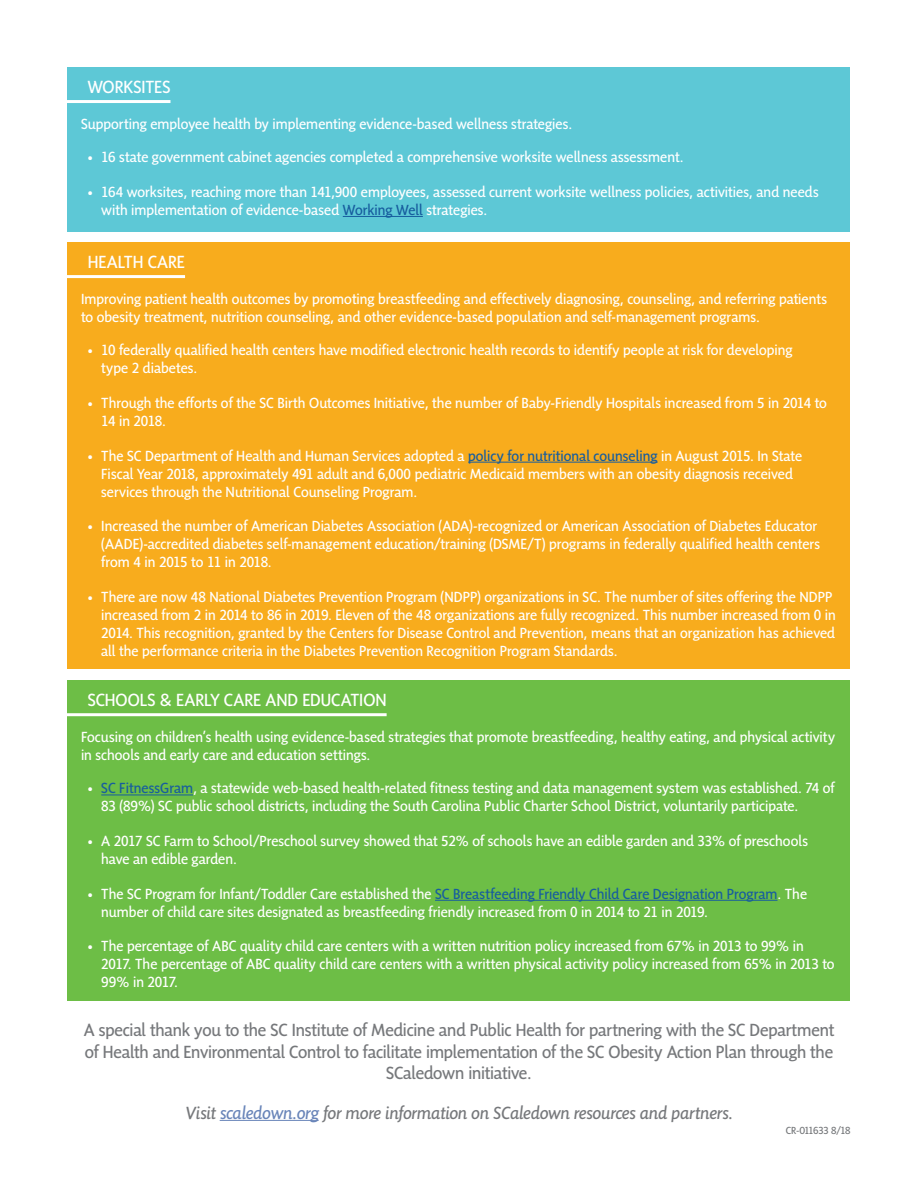
<style>
.page{position:relative;width:918px;height:1188px;background:#fff}
.page>*{position:absolute;margin:0;border:0;box-sizing:border-box;transform-origin:0 0}
.t1{font:18px/21.6px "Sensibility";letter-spacing:-.01em;color:#76787b;text-align:center}
.t2{font:italic 18px "Sensibility";letter-spacing:-.01em;color:#76787b}
.t3{font:18px "Sensibility";color:#fff}
.t4{font:15px/18px "Sensibility";color:#fff}
.t5{font:10.5px "Sensibility";color:#76787b}
.s1{color:#175d9e}
.s2{color:#6985b9}
</style>
<div class="page">
<div style="left:68px;top:681px;width:782px;height:320px;background:#6dbe46"></div>
<hr style="left:61px;top:713px;width:326px;height:3px;background:#fff">
<hr style="left:101px;top:795px;width:92px;height:1px;background:#175d9e">
<hr style="left:435px;top:900px;width:343px;height:1px;background:#175d9e">
<div style="left:68px;top:243px;width:782px;height:426px;background:#f8ac1d"></div>
<hr style="left:61px;top:275px;width:124px;height:3px;background:#fff">
<hr style="left:468px;top:462px;width:190px;height:1px;background:#175d9e">
<hr style="left:220px;top:1120px;width:99px;height:1px;background:#6985b9">
<div style="left:68px;top:68px;width:782px;height:164px;background:#5dc8d6"></div>
<hr style="left:61px;top:100px;width:109px;height:3px;background:#fff">
<hr style="left:343px;top:216px;width:80px;height:1px;background:#175d9e">
<p class="t3" style="left:88px;top:77px;width:84px">WORKSITES</p>
<p class="t4" style="left:81px;top:115px;width:493px">Supporting employee health by implementing evidence-based wellness strategies.</p>
<p class="t4" style="left:88px;top:148px;width:597px">• 16 state government cabinet agencies completed a comprehensive worksite wellness assessment.</p>
<p class="t4" style="left:101px;top:182px;width:719px;text-indent:-14px">• 164 worksites, reaching more than 141,900 employees, assessed current worksite wellness policies, activities, and needs with implementation of evidence-based <span class="s1">Working Well</span> strategies.</p>
<p class="t3" style="left:88px;top:252px;width:99px">HEALTH CARE</p>
<p class="t4" style="left:81px;top:290px;width:748px">Improving patient health outcomes by promoting breastfeeding and effectively diagnosing, counseling, and referring patients to obesity treatment, nutrition counseling, and other evidence-based population and self-management programs.</p>
<p class="t4" style="left:101px;top:341px;width:693px;text-indent:-14px">• 10 federally qualified health centers have modified electronic health records to identify people at risk for developing type 2 diabetes.</p>
<p class="t4" style="left:101px;top:394px;width:727px;text-indent:-14px">• Through the efforts of the SC Birth Outcomes Initiative, the number of Baby-Friendly Hospitals increased from 5 in 2014 to<br>14 in 2018.</p>
<p class="t4" style="left:101px;top:446px;width:702px;text-indent:-14px">• The SC Department of Health and Human Services adopted a <span class="s1">policy for nutritional counseling</span> in August 2015. In State<br>Fiscal Year 2018, approximately 491 adult and 6,000 pediatric Medicaid members with an obesity diagnosis received services through the Nutritional Counseling Program.</p>
<p class="t4" style="left:101px;top:517px;width:720px;text-indent:-14px">• Increased the number of American Diabetes Association (ADA)-recognized or American Association of Diabetes Educator (AADE)-accredited diabetes self-management education/training (DSME/T) programs in federally qualified health centers from 4 in 2015 to 11 in 2018.</p>
<p class="t4" style="left:101px;top:587px;width:736px;text-indent:-14px">• There are now 48 National Diabetes Prevention Program (NDPP) organizations in SC. The number of sites offering the NDPP increased from 2 in 2014 to 86 in 2019. Eleven of the 48 organizations are fully recognized. This number increased from 0 in 2014. This recognition, granted by the Centers for Disease Control and Prevention, means that an organization has achieved all the performance criteria in the Diabetes Prevention Recognition Program Standards.</p>
<p class="t3" style="left:88px;top:690px;width:300px">SCHOOLS &amp; EARLY CARE AND EDUCATION</p>
<p class="t4" style="left:81px;top:728px;width:756px">Focusing on children’s health using evidence-based strategies that promote breastfeeding, healthy eating, and physical activity in schools and early care and education settings.</p>
<p class="t4" style="left:101px;top:779px;width:735px;text-indent:-14px">• <span class="s1">SC FitnessGram</span>, a statewide web-based health-related fitness testing and data management system was established. 74 of<br>83 (89%) SC public school districts, including the South Carolina Public Charter School District, voluntarily participate.</p>
<p class="t4" style="left:101px;top:832px;width:708px;text-indent:-14px">• A 2017 SC Farm to School/Preschool survey showed that 52% of schools have an edible garden and 33% of preschools have an edible garden.</p>
<p class="t4" style="left:101px;top:884px;width:707px;text-indent:-13px">• The SC Program for Infant/Toddler Care established the <span class="s1">SC Breastfeeding Friendly Child Care Designation Program</span>. The number of child care sites designated as breastfeeding friendly increased from 0 in 2014 to 21 in 2019.</p>
<p class="t4" style="left:101px;top:937px;width:735px;text-indent:-14px">• The percentage of ABC quality child care centers with a written nutrition policy increased from 67% in 2013 to 99% in<br>2017. The percentage of ABC quality child care centers with a written physical activity policy increased from 65% in 2013 to<br>99% in 2017.</p>
<p class="t1" style="left:84px;top:1019px;width:752px">A special thank you to the SC Institute of Medicine and Public Health for partnering with the SC Department of Health and Environmental Control to facilitate implementation of the SC Obesity Action Plan through the<br>SCaledown initiative.</p>
<p class="t2" style="left:185px;top:1102px;width:549px">Visit <span class="s2">scaledown.org</span> for more information on SCaledown resources and partners.</p>
<p class="t5" style="left:786px;top:1124px;width:66px">CR-011633 8/18</p>
</div>
